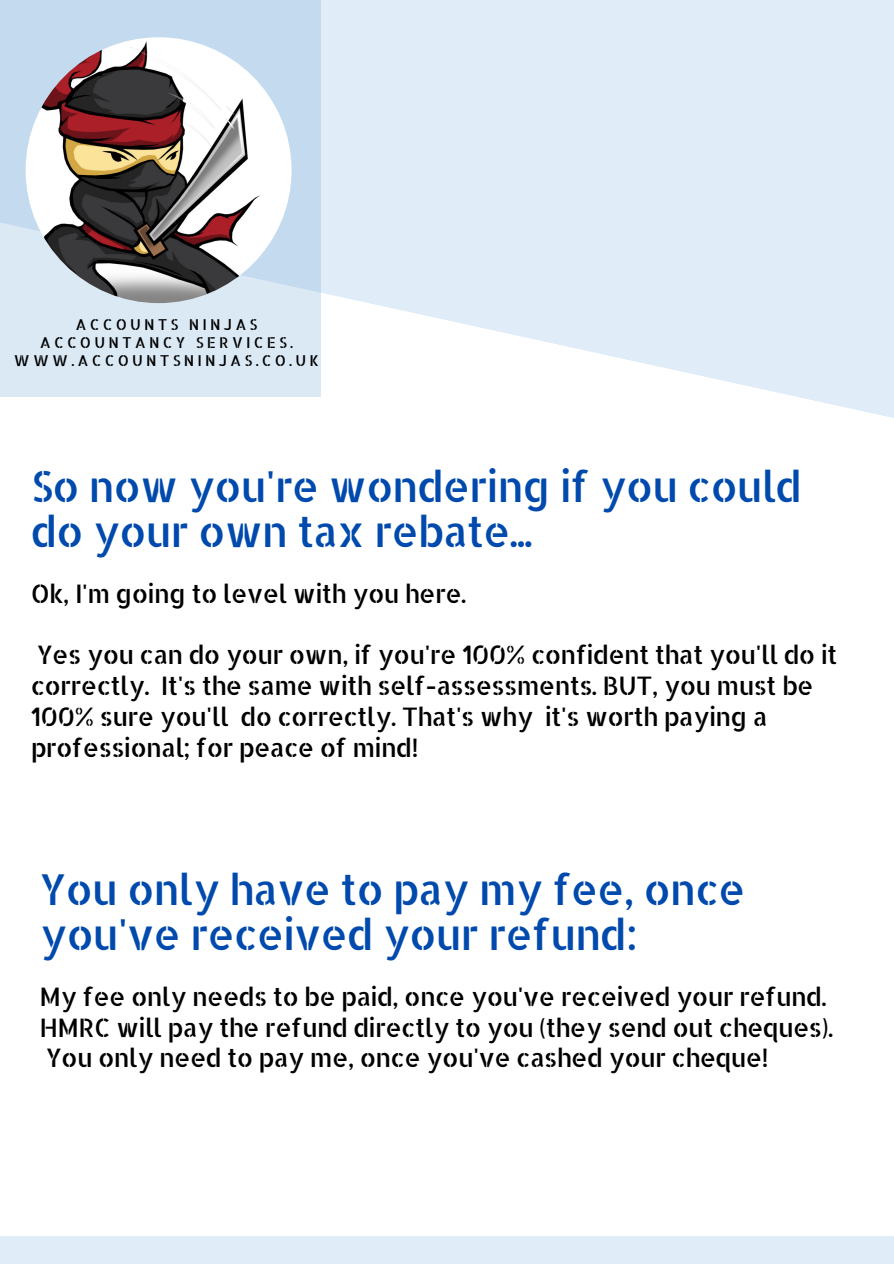
<style>
.page{position:relative;width:894px;height:1264px;background:#fff}
.page>*{position:absolute;margin:0;border:0;box-sizing:border-box;transform-origin:0 0}
.t1{font:42.6px/44.5px "Allerta Stencil";letter-spacing:-.03em;color:#004aad}
.t2{font:25.5px/30.8px "Allerta Stencil";letter-spacing:-.03em;color:#000}
.t3{font:15px/18px "Allerta Stencil";letter-spacing:.21em;color:#000;text-align:center}
</style>
<div class="page">
<svg style="left:0;top:0;width:893px;height:418px;fill:#e0ecf7"></svg>
<div style="left:0;top:0;width:320px;height:396px;background:linear-gradient(to bottom,#bcd5ed,#dbe9f5)"></div>
<img style="left:26px;top:37px;width:265px;height:266px;border-radius:50%">
<div style="left:0;top:1236px;width:893px;height:27px;background:#e0ecf7"></div>
<p class="t3" style="left:14px;top:315px;width:307px">ACCOUNTS NINJAS<br>ACCOUNTANCY SERVICES.<br>WWW.ACCOUNTSNINJAS.CO.UK</p>
<h1 class="t1" style="left:31px;top:463px;width:772px">So now you're wondering if you could do your own tax rebate...</h1>
<p class="t2" style="left:31px;top:577px;width:437px">Ok, I'm going to level with you here.</p>
<p class="t2" style="left:31px;top:638px;width:808px">Yes you can do your own, if you're 100% confident that you'll do it correctly. It's the same with self-assessments. BUT, you must be 100% sure you'll do correctly. That's why it's worth paying a professional; for peace of mind!</p>
<h1 class="t1" style="left:40px;top:866px;width:707px">You only have to pay my fee, once you've received your refund:</h1>
<p class="t2" style="left:40px;top:980px;width:794px">My fee only needs to be paid, once you've received your refund.<br>HMRC will pay the refund directly to you (they send out cheques).<br>You only need to pay me, once you've cashed your cheque!</p>
</div>
